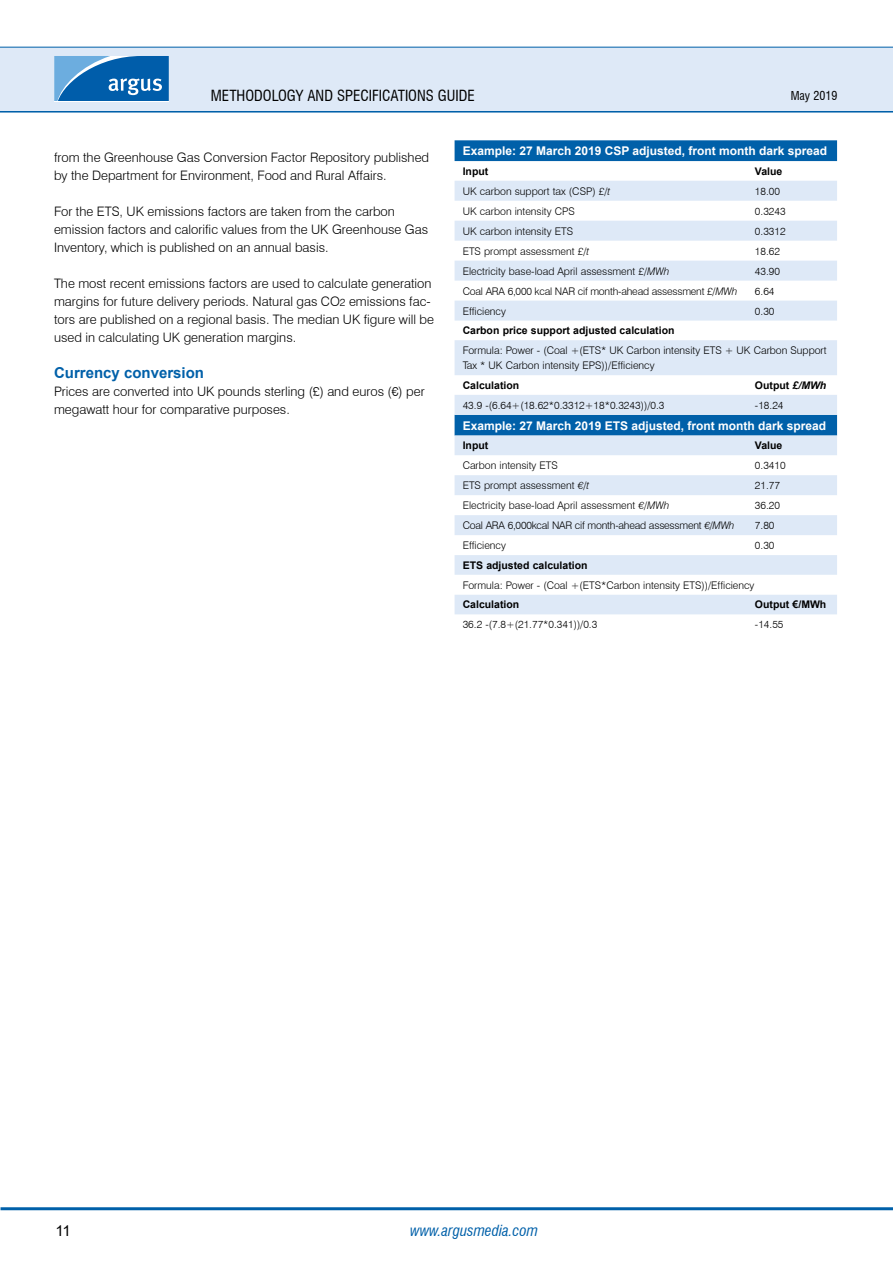
<style>
.page{position:relative;width:893px;height:1263px;background:#fff}
.page>*{position:absolute;margin:0;border:0;box-sizing:border-box;transform-origin:0 0}
.t1{font:condensed 15px "Swiss 721 BT";color:#000}
.t2{font:italic condensed 15px "Swiss 721 BT";color:#0060a9}
.t3{font:700 15px "Arial";color:#0060a9}
.t4{font:15px "Arial";color:#000}
.t5{font:300 13.05px/18px "Swiss 721 BT";color:#000}
.t6{font:700 12px "Arial";color:#fff}
.t7{font:condensed 12px "Swiss 721 BT";color:#000}
.t8{font:300 10.5px/15px "Swiss 721 BT";color:#000}
.t9{font:700 10.5px "Arial";color:#000}
.t10{font:300 10.5px "Swiss 721 BT";letter-spacing:-.02em;color:#000}
.s1{font-size:10.5px}
.s2{font-style:italic}
</style>
<div class="page">
<hr style="left:0;top:110px;width:893px;height:3px;background:#0060a9">
<div style="left:0;top:47px;width:893px;height:64px;background:#dee9f7"></div>
<hr style="left:0;top:47px;width:893px;height:1px;background:#0060a9">
<svg style="left:54px;top:56px;width:115px;height:45px;background:#307dbd"></svg>
<hr style="left:1px;top:1207px;width:892px;height:3px;background:#0060a9">
<svg style="left:455px;top:140px;width:382px;height:22px;background:#0e69ad"></svg>
<svg style="left:455px;top:181px;width:382px;height:433px;fill:#dee9f7"></svg>
<p class="t1" style="left:211px;top:86px;width:264px">METHODOLOGY AND SPECIFICATIONS GUIDE</p>
<p class="t7" style="left:791px;top:88px;width:48px">MAY 2019</p>
<p class="t5" style="left:54px;top:148px;width:377px">from the Greenhouse Gas Conversion Factor Repository published by the Department for Environment, Food and Rural Affairs.</p>
<p class="t5" style="left:54px;top:202px;width:376px">For the ETS, UK emissions factors are taken from the carbon emission factors and calorific values from the UK Greenhouse Gas<br>Inventory, which is published on an annual basis.</p>
<p class="t5" style="left:54px;top:274px;width:381px">The most recent emissions factors are used to calculate generation margins for future delivery periods. Natural gas CO<span class="s1">2</span> emissions fac&shy;tors are published on a regional basis. The median UK figure will be used in calculating UK generation margins.</p>
<p class="t3" style="left:54px;top:362px;width:152px">Currency conversion</p>
<p class="t5" style="left:54px;top:382px;width:372px">Prices are converted into UK pounds sterling (£) and euros (€) per megawatt hour for comparative purposes.</p>
<p class="t6" style="left:463px;top:142px;width:366px">Example: 27 March 2019 CSP adjusted, front month dark spread</p>
<p class="t9" style="left:463px;top:164px;width:27px">Input</p>
<p class="t9" style="left:755px;top:164px;width:29px">Value</p>
<p class="t8" style="left:463px;top:183px;width:149px">UK carbon support tax (CSP) <span class="s2">£/t</span></p>
<p class="t8" style="left:755px;top:183px;width:27px">18.00</p>
<p class="t8" style="left:463px;top:203px;width:114px">UK carbon intensity CPS</p>
<p class="t8" style="left:755px;top:203px;width:32px">0.3243</p>
<p class="t8" style="left:463px;top:223px;width:112px">UK carbon intensity ETS</p>
<p class="t8" style="left:755px;top:223px;width:32px">0.3312</p>
<p class="t8" style="left:463px;top:243px;width:128px">ETS prompt assessment <span class="s2">£/t</span></p>
<p class="t8" style="left:755px;top:243px;width:27px">18.62</p>
<p class="t8" style="left:463px;top:263px;width:208px">Electricity base-load April assessment <span class="s2">£/MWh</span></p>
<p class="t8" style="left:755px;top:263px;width:27px">43.90</p>
<p class="t10" style="left:463px;top:284px;width:276px">Coal ARA 6,000 kcal NAR cif month-ahead assessment <span class="s2">£/MWh</span></p>
<p class="t8" style="left:755px;top:283px;width:21px">6.64</p>
<p class="t8" style="left:463px;top:303px;width:45px">Efficiency</p>
<p class="t8" style="left:755px;top:303px;width:21px">0.30</p>
<p class="t9" style="left:463px;top:323px;width:213px">Carbon price support adjusted calculation</p>
<p class="t8" style="left:463px;top:343px;width:365px">Formula: Power - (Coal +(ETS* UK Carbon intensity ETS + UK Carbon Support<br>Tax * UK Carbon intensity EPS))/Efficiency</p>
<p class="t9" style="left:463px;top:378px;width:58px">Calculation</p>
<p class="t9" style="left:755px;top:378px;width:73px">Output <span class="s2">£/MWh</span></p>
<p class="t8" style="left:463px;top:398px;width:203px">43.9 -(6.64+(18.62*0.3312+18*0.3243))/0.3</p>
<p class="t8" style="left:755px;top:398px;width:30px">-18.24</p>
<p class="t6" style="left:463px;top:417px;width:365px">Example: 27 March 2019 ETS adjusted, front month dark spread</p>
<p class="t9" style="left:463px;top:438px;width:27px">Input</p>
<p class="t9" style="left:755px;top:438px;width:29px">Value</p>
<p class="t8" style="left:463px;top:458px;width:97px">Carbon intensity ETS</p>
<p class="t8" style="left:755px;top:458px;width:32px">0.3410</p>
<p class="t8" style="left:463px;top:478px;width:128px">ETS prompt assessment <span class="s2">€/t</span></p>
<p class="t8" style="left:755px;top:478px;width:27px">21.77</p>
<p class="t8" style="left:463px;top:498px;width:208px">Electricity base-load April assessment <span class="s2">€/MWh</span></p>
<p class="t8" style="left:755px;top:498px;width:27px">36.20</p>
<p class="t10" style="left:463px;top:519px;width:273px">Coal ARA 6,000kcal NAR cif month-ahead assessment <span class="s2">€/MWh</span></p>
<p class="t8" style="left:755px;top:518px;width:21px">7.80</p>
<p class="t8" style="left:463px;top:538px;width:45px">Efficiency</p>
<p class="t8" style="left:755px;top:538px;width:21px">0.30</p>
<p class="t9" style="left:463px;top:558px;width:126px">ETS adjusted calculation</p>
<p class="t8" style="left:463px;top:577px;width:293px">Formula: Power - (Coal +(ETS*Carbon intensity ETS))/Efficiency</p>
<p class="t9" style="left:463px;top:597px;width:58px">Calculation</p>
<p class="t9" style="left:755px;top:597px;width:73px">Output €/MWh</p>
<p class="t8" style="left:463px;top:617px;width:136px">36.2 -(7.8+(21.77*0.341))/0.3</p>
<p class="t8" style="left:755px;top:617px;width:30px">-14.55</p>
<p class="t4" style="left:55px;top:1220px;width:17px">11</p>
<p class="t2" style="left:410px;top:1221px;width:129px">www.argusmedia.com</p>
</div>
